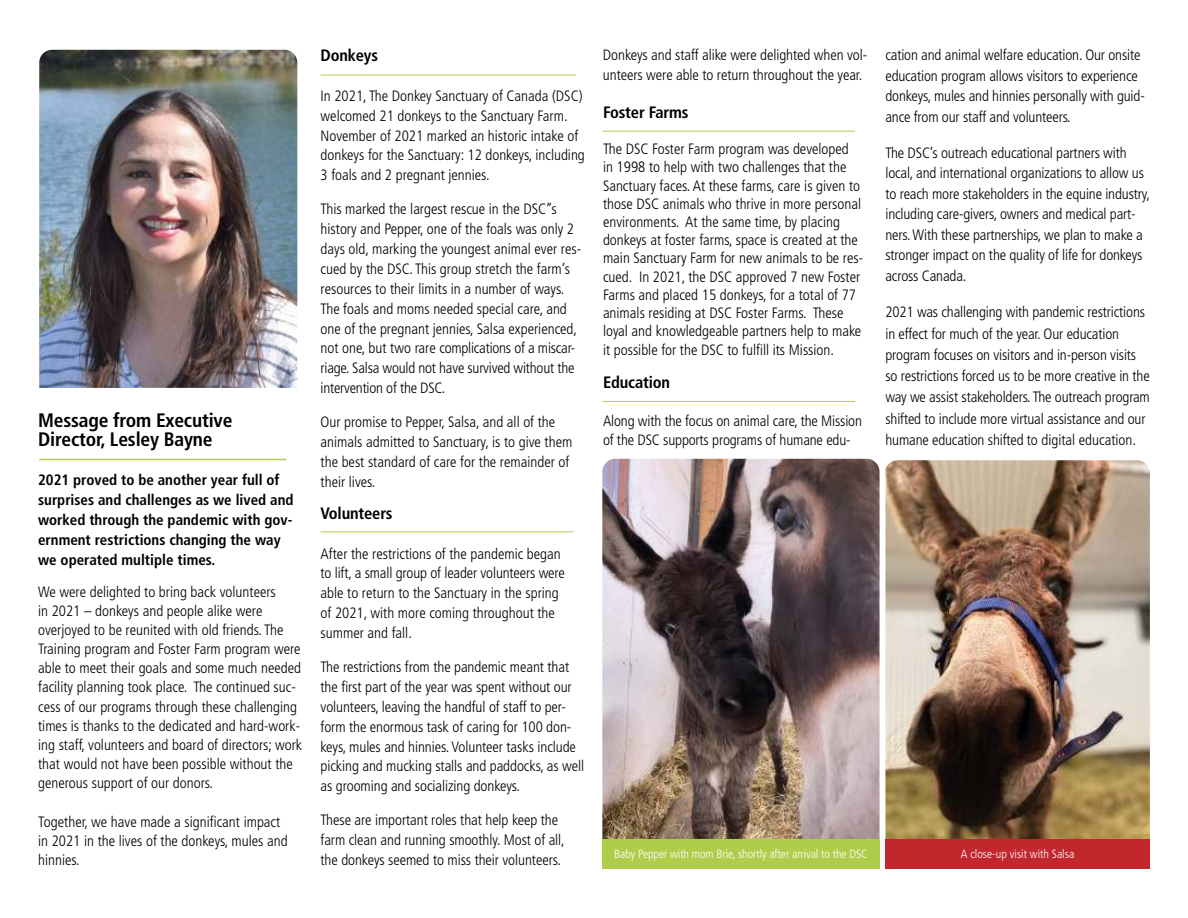
<style>
.page{position:relative;width:1188px;height:918px;background:#fff}
.page>*{position:absolute;margin:0;border:0;box-sizing:border-box;transform-origin:0 0}
.t1{font:700 condensed 19.5px/19.2px "Frutiger";letter-spacing:-.01em;color:#000}
.t2{font:700 condensed 16.5px "Frutiger";letter-spacing:-.01em;color:#000}
.t3{font:300 condensed 15px/20px "Frutiger";color:#000}
.t4{font:700 condensed 15px/20px "Frutiger";color:#000}
.t5{font:300 condensed 12px "Frutiger";letter-spacing:-.005em;color:#fff}
</style>
<div class="page">
<img style="left:39px;top:50px;width:258px;height:338px">
<hr style="left:321px;top:531px;width:252px;height:1px;background:#afcd4a">
<hr style="left:321px;top:75px;width:255px;height:1px;background:#afcd4a">
<hr style="left:39px;top:459px;width:247px;height:1px;background:#afcd4a">
<img style="left:885px;top:460px;width:265px;height:379px">
<img style="left:602px;top:459px;width:278px;height:380px">
<hr style="left:602px;top:131px;width:253px;height:1px;background:#afcd4a">
<hr style="left:602px;top:401px;width:253px;height:1px;background:#afcd4a">
<div style="left:602px;top:839px;width:278px;height:30px;background:#afcd4a"></div>
<div style="left:885px;top:839px;width:265px;height:30px;background:#c1272d"></div>
<h1 class="t1" style="left:38px;top:411px;width:196px">Message from Executive<br>Director, Lesley Bayne</h1>
<p class="t4" style="left:38px;top:471px;width:257px">2021 proved to be another year full of surprises and challenges as we lived and worked through the pandemic with gov&shy;ernment restrictions changing the way we operated multiple times.</p>
<p class="t3" style="left:38px;top:583px;width:266px;line-height:19.2px">We were delighted to bring back volunteers<br>in 2021 – donkeys and people alike were overjoyed to be reunited with old friends. The Training program and Foster Farm program were able to meet their goals and some much needed facility planning took place. The continued suc&shy;cess of our programs through these challenging times is thanks to the dedicated and hard-work&shy;ing staff, volunteers and board of directors; work that would not have been possible without the generous support of our donors.</p>
<p class="t3" style="left:38px;top:813px;width:251px;line-height:19.2px">Together, we have made a significant impact in 2021 in the lives of the donkeys, mules and hinnies.</p>
<p class="t2" style="left:321px;top:48px;width:59px">Donkeys</p>
<p class="t3" style="left:321px;top:87px;width:266px">In 2021, The Donkey Sanctuary of Canada (DSC) welcomed 21 donkeys to the Sanctuary Farm.<br>November of 2021 marked an historic intake of donkeys for the Sanctuary: 12 donkeys, including 3 foals and 2 pregnant jennies.</p>
<p class="t3" style="left:321px;top:200px;width:262px">This marked the largest rescue in the DSC’’s history and Pepper, one of the foals was only 2 days old, marking the youngest animal ever res&shy;cued by the DSC. This group stretch the farm’s resources to their limits in a number of ways.<br>The foals and moms needed special care, and one of the pregnant jennies, Salsa experienced, not one, but two rare complications of a miscar&shy;riage. Salsa would not have survived without the intervention of the DSC.</p>
<p class="t3" style="left:321px;top:413px;width:253px">Our promise to Pepper, Salsa, and all of the animals admitted to Sanctuary, is to give them the best standard of care for the remainder of their lives.</p>
<p class="t2" style="left:321px;top:506px;width:74px">Volunteers</p>
<p class="t3" style="left:321px;top:544px;width:246px">After the restrictions of the pandemic began to lift, a small group of leader volunteers were able to return to the Sanctuary in the spring of 2021, with more coming throughout the summer and fall.</p>
<p class="t3" style="left:321px;top:658px;width:265px">The restrictions from the pandemic meant that the first part of the year was spent without our volunteers, leaving the handful of staff to per&shy;form the enormous task of caring for 100 don&shy;keys, mules and hinnies. Volunteer tasks include picking and mucking stalls and paddocks, as well as grooming and socializing donkeys.</p>
<p class="t3" style="left:321px;top:811px;width:246px">These are important roles that help keep the farm clean and running smoothly. Most of all, the donkeys seemed to miss their volunteers.</p>
<p class="t3" style="left:603px;top:46px;width:266px">Donkeys and staff alike were delighted when vol&shy;unteers were able to return throughout the year.</p>
<p class="t2" style="left:603px;top:105px;width:87px">Foster Farms</p>
<p class="t3" style="left:603px;top:141px;width:262px;line-height:18.3px">The DSC Foster Farm program was developed<br>in 1998 to help with two challenges that the Sanctuary faces. At these farms, care is given to those DSC animals who thrive in more personal environments. At the same time, by placing donkeys at foster farms, space is created at the main Sanctuary Farm for new animals to be res&shy;cued. In 2021, the DSC approved 7 new Foster Farms and placed 15 donkeys, for a total of 77 animals residing at DSC Foster Farms. These loyal and knowledgeable partners help to make it possible for the DSC to fulfill its Mission.</p>
<p class="t2" style="left:603px;top:375px;width:69px">Education</p>
<p class="t3" style="left:603px;top:412px;width:261px;line-height:18.9px">Along with the focus on animal care, the Mission of the DSC supports programs of humane edu-</p>
<p class="t3" style="left:885px;top:46px;width:261px;line-height:20.5px">cation and animal welfare education. Our onsite education program allows visitors to experience donkeys, mules and hinnies personally with guid&shy;ance from our staff and volunteers.</p>
<p class="t3" style="left:885px;top:143px;width:266px;line-height:20.5px">The DSC’s outreach educational partners with local, and international organizations to allow us to reach more stakeholders in the equine industry, including care-givers, owners and medical part&shy;ners. With these partnerships, we plan to make a stronger impact on the quality of life for donkeys across Canada.</p>
<p class="t3" style="left:885px;top:302px;width:266px;line-height:21.3px">2021 was challenging with pandemic restrictions in effect for much of the year. Our education program focuses on visitors and in-person visits so restrictions forced us to be more creative in the way we assist stakeholders. The outreach program shifted to include more virtual assistance and our humane education shifted to digital education.</p>
<p class="t5" style="left:614px;top:848px;width:255px">Baby Pepper with mom Brie, shortly after arrival to the DSC</p>
<p class="t5" style="left:961px;top:848px;width:115px">A close-up visit with Salsa</p>
</div>
